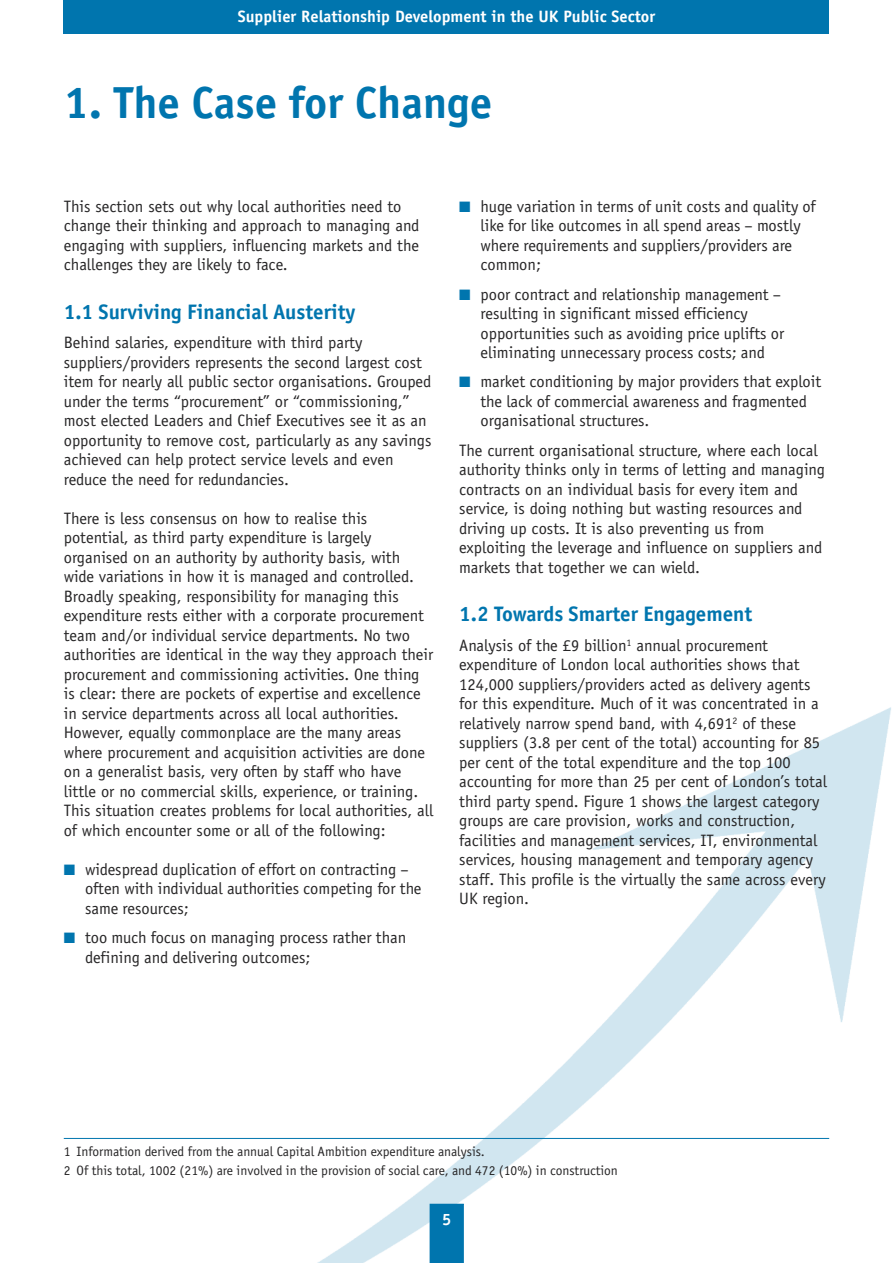
<style>
.page{position:relative;width:893px;height:1263px;background:#fff}
.page>*{position:absolute;margin:0;border:0;box-sizing:border-box;transform-origin:0 0}
.t1{font:700 45px "Officina Sans";color:#0075ae}
.t2{font:700 21px "Officina Sans";color:#0075ae}
.t3{font:16.5px/19.5px "Officina Sans";color:#272627}
.t4{font:700 16.5px "Officina Sans";color:#fff}
.t5{font:13.5px/19.2px "Officina Sans";color:#272627}
.s1{color:#0075ae}
</style>
<div class="page">
<img style="left:196px;top:707px;width:695px;height:556px">
<div style="left:64px;top:0;width:765px;height:34px;background:#0075ae"></div>
<div style="left:430px;top:1204px;width:34px;height:59px;background:#0075ae"></div>
<hr style="left:64px;top:1138px;width:765px;height:1px;background:#0075ae">
<p class="t4" style="left:238px;top:10px;width:419px">Supplier Relationship Development in the UK Public Sector</p>
<h1 class="t1" style="left:64px;top:85px;width:430px">1. The Case for Change</h1>
<p class="t3" style="left:64px;top:198px;width:357px">This section sets out why local authorities need to change their thinking and approach to managing and engaging with suppliers, influencing markets and the challenges they are likely to face.</p>
<p class="t2" style="left:64px;top:304px;width:293px">1.1 Surviving Financial Austerity</p>
<p class="t3" style="left:64px;top:334px;width:369px">Behind salaries, expenditure with third party suppliers/providers represents the second largest cost item for nearly all public sector organisations. Grouped under the terms “procurement” or “commissioning,” most elected Leaders and Chief Executives see it as an opportunity to remove cost, particularly as any savings achieved can help protect service levels and even reduce the need for redundancies.</p>
<p class="t3" style="left:64px;top:510px;width:371px">There is less consensus on how to realise this potential, as third party expenditure is largely organised on an authority by authority basis, with wide variations in how it is managed and controlled.<br>Broadly speaking, responsibility for managing this expenditure rests either with a corporate procurement team and/or individual service departments. No two authorities are identical in the way they approach their procurement and commissioning activities. One thing is clear: there are pockets of expertise and excellence in service departments across all local authorities.<br>However, equally commonplace are the many areas where procurement and acquisition activities are done on a generalist basis, very often by staff who have little or no commercial skills, experience, or training.<br>This situation creates problems for local authorities, all of which encounter some or all of the following:</p>
<p class="t3" style="left:85px;top:861px;width:338px;text-indent:-21px"><span class="s1">■</span> widespread duplication of effort on contracting – often with individual authorities competing for the same resources;</p>
<p class="t3" style="left:85px;top:929px;width:323px;text-indent:-21px"><span class="s1">■</span> too much focus on managing process rather than defining and delivering outcomes;</p>
<p class="t3" style="left:480px;top:198px;width:337px;text-indent:-21px"><span class="s1">■</span> huge variation in terms of unit costs and quality of like for like outcomes in all spend areas – mostly where requirements and suppliers/providers are common;</p>
<p class="t3" style="left:480px;top:286px;width:305px;text-indent:-21px"><span class="s1">■</span> poor contract and relationship management – resulting in significant missed efficiency opportunities such as avoiding price uplifts or eliminating unnecessary process costs; and</p>
<p class="t3" style="left:480px;top:373px;width:342px;text-indent:-21px"><span class="s1">■</span> market conditioning by major providers that exploit the lack of commercial awareness and fragmented organisational structures.</p>
<p class="t3" style="left:459px;top:442px;width:367px">The current organisational structure, where each local authority thinks only in terms of letting and managing contracts on an individual basis for every item and service, is doing nothing but wasting resources and driving up costs. It is also preventing us from exploiting the leverage and influence on suppliers and markets that together we can wield.</p>
<p class="t2" style="left:459px;top:606px;width:295px">1.2 Towards Smarter Engagement</p>
<p class="t3" style="left:459px;top:637px;width:369px">Analysis of the £9 billion<sup>1</sup> annual procurement expenditure of London local authorities shows that 124,000 suppliers/providers acted as delivery agents for this expenditure. Much of it was concentrated in a relatively narrow spend band, with 4,691<sup>2</sup> of these suppliers (3.8 per cent of the total) accounting for 85 per cent of the total expenditure and the top 100 accounting for more than 25 per cent of London’s total third party spend. Figure 1 shows the largest category groups are care provision, works and construction, facilities and management services, IT, environmental services, housing management and temporary agency staff. This profile is the virtually the same across every UK region.</p>
<p class="t5" style="left:64px;top:1143px;width:556px">1 Information derived from the annual Capital Ambition expenditure analysis.<br>2 Of this total, 1002 (21%) are involved in the provision of social care, and 472 (10%) in construction</p>
<p class="t4" style="left:442px;top:1213px;width:11px">5</p>
</div>
